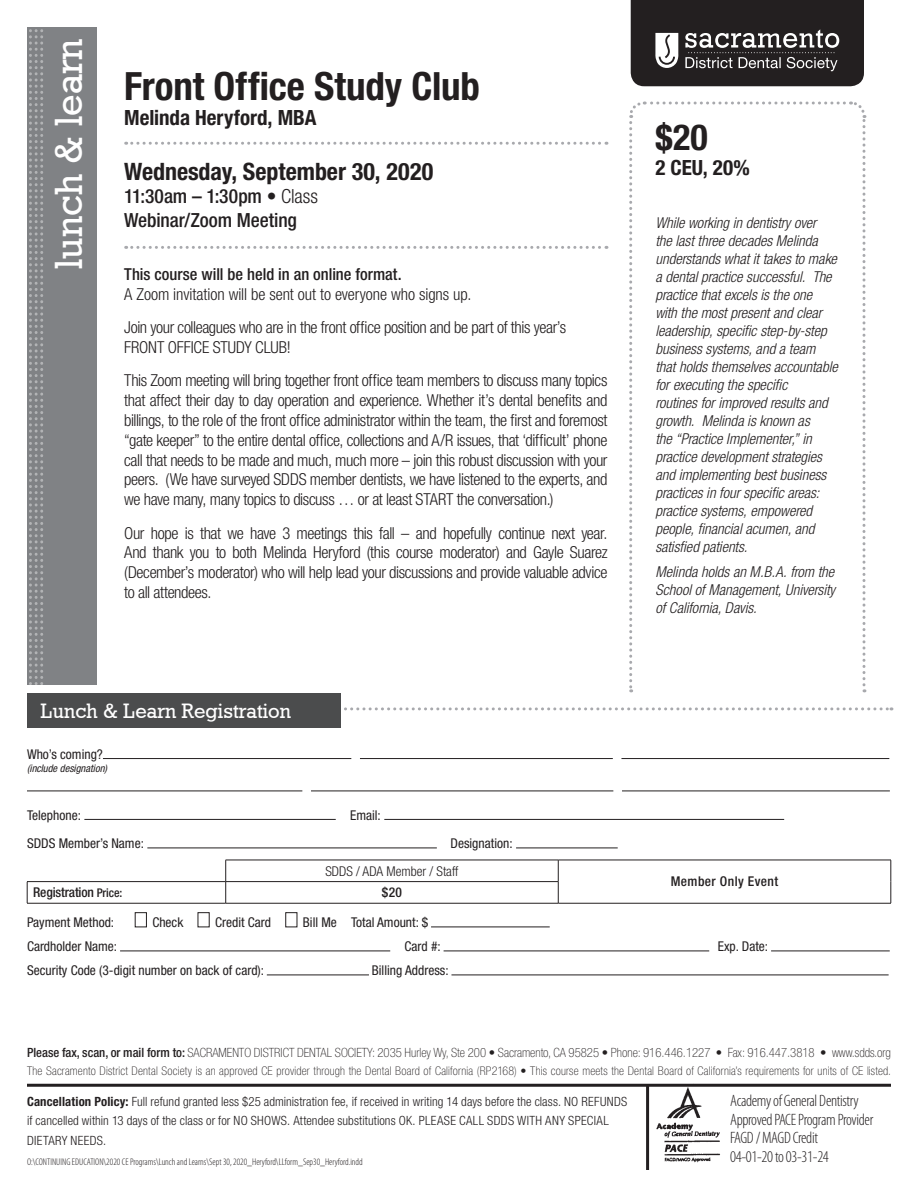
<style>
.page{position:relative;width:918px;height:1188px;background:#fff}
.page>*{position:absolute;margin:0;border:0;box-sizing:border-box;transform-origin:0 0}
.t1{font:39.6px "Granite";color:#fff}
.t2{font:700 condensed 39px "Helvetica Neue LT Std";letter-spacing:-.005em;color:#231f20}
.t3{font:700 condensed 36px "Helvetica Neue LT Std";color:#231f20}
.t4{font:700 condensed 24px "Helvetica Neue LT Std";color:#231f20}
.t5{font:700 condensed 21px "Helvetica Neue LT Std";color:#231f20}
.t6{font:21px "Granite";color:#fff}
.t7{font:500 condensed 19.5px "Helvetica Neue LT Std";letter-spacing:-.005em;color:#231f20}
.t8{font:300 condensed 16.5px/19.8px "Helvetica Neue LT Std";letter-spacing:-.02em;color:#231f20}
.t9{font:300 condensed 16.5px "Myriad Pro";letter-spacing:-.02em;color:#231f20}
.t10{font:italic 300 condensed 15px/18px "Helvetica Neue LT Std";color:#231f20}
.t11{font:condensed 13.5px "Helvetica Neue LT Std";color:#231f20}
.t12{font:300 condensed 13.5px "Helvetica Neue LT Std";color:#231f20}
.t13{font:500 condensed 13.5px "Helvetica Neue LT Std";letter-spacing:.03em;color:#231f20}
.t14{font:500 condensed 13.5px "Helvetica Neue LT Std";letter-spacing:-.01em;color:#231f20}
.t15{font:300 condensed 12.75px/19.5px "Helvetica Neue LT Std";letter-spacing:.01em;color:#231f20}
.t16{font:100 condensed 12.75px "Helvetica Neue LT Std";color:#231f20}
.t17{font:100 condensed 12px "Helvetica Neue LT Std";letter-spacing:.015em;color:#231f20}
.t18{font:italic condensed 10.5px "Helvetica Neue LT Std";color:#231f20}
.t19{font:300 condensed 9.75px "Myriad Pro";color:#231f20}
.s1{font-weight:300}
.s2{font-weight:500}
.s3{font-size:12px}
.s4{font-weight:700}
</style>
<div class="page">
<svg style="left:850px;top:101px;width:17px;height:591px"></svg>
<svg style="left:629px;top:101px;width:215px;height:591px"></svg>
<img style="left:656px;top:1087px;width:64px;height:76px">
<hr style="left:27px;top:1084px;width:864px;height:3px;background:#231f20">
<hr style="left:646px;top:1084px;width:3px;height:86px;background:#231f20">
<svg style="left:340px;top:707px;width:552px;height:3px"></svg>
<svg style="left:126px;top:142px;width:481px;height:3px"></svg>
<div style="left:27px;top:693px;width:313px;height:35px;background:#4b4c4d"></div>
<svg style="left:631px;top:0;width:233px;height:86px;background:#3b3839"></svg>
<div style="left:27px;top:27px;width:69px;height:658px;background:#808285"></div>
<svg style="left:29px;top:29px;width:14px;height:656px"></svg>
<svg style="left:126px;top:246px;width:481px;height:3px"></svg>
<hr style="left:103px;top:758px;width:248px;height:1px;background:#231f20">
<hr style="left:360px;top:758px;width:253px;height:1px;background:#231f20">
<hr style="left:621px;top:758px;width:268px;height:1px;background:#231f20">
<hr style="left:27px;top:791px;width:275px;height:1px;background:#231f20">
<hr style="left:311px;top:791px;width:302px;height:1px;background:#231f20">
<hr style="left:622px;top:791px;width:268px;height:1px;background:#231f20">
<hr style="left:84px;top:819px;width:252px;height:1px;background:#231f20">
<hr style="left:384px;top:819px;width:400px;height:1px;background:#231f20">
<hr style="left:147px;top:848px;width:290px;height:1px;background:#231f20">
<hr style="left:516px;top:848px;width:102px;height:1px;background:#231f20">
<hr style="left:226px;top:860px;width:332px;height:1px;background:#231f20">
<hr style="left:558px;top:860px;width:333px;height:1px;background:#231f20">
<hr style="left:27px;top:881px;width:199px;height:1px;background:#231f20">
<svg style="left:27px;top:882px;width:1px;height:21px"></svg>
<svg style="left:891px;top:860px;width:1px;height:43px"></svg>
<hr style="left:27px;top:903px;width:199px;height:1px;background:#231f20">
<hr style="left:226px;top:881px;width:332px;height:1px;background:#231f20">
<svg style="left:225px;top:860px;width:1px;height:43px"></svg>
<svg style="left:558px;top:860px;width:1px;height:43px"></svg>
<hr style="left:226px;top:903px;width:332px;height:1px;background:#231f20">
<hr style="left:558px;top:903px;width:333px;height:1px;background:#231f20">
<div style="left:135px;top:912px;width:12px;height:15px;border:1px solid #231f20"></div>
<hr style="left:431px;top:927px;width:119px;height:1px;background:#231f20">
<hr style="left:120px;top:951px;width:270px;height:1px;background:#231f20">
<hr style="left:444px;top:951px;width:265px;height:1px;background:#231f20">
<hr style="left:771px;top:951px;width:119px;height:1px;background:#231f20">
<hr style="left:267px;top:975px;width:102px;height:1px;background:#231f20">
<hr style="left:451px;top:975px;width:438px;height:1px;background:#231f20">
<p class="t1" style="left:44px;top:269px;width:232px;rotate:-90deg">lunch &amp; learn</p>
<p class="t2" style="left:124px;top:62px;width:357px">Front Office Study Club</p>
<p class="t5" style="left:124px;top:105px;width:194px">Melinda Heryford, MBA</p>
<p class="t4" style="left:124px;top:157px;width:311px">Wednesday, September 30, 2020</p>
<p class="t7" style="left:124px;top:185px;width:195px">11:30am – 1:30pm <span class="s1">• Class</span></p>
<p class="t7" style="left:124px;top:208px;width:174px">Webinar/Zoom Meeting</p>
<p class="t8" style="left:124px;top:264px;width:349px"><span class="s2">This course will be held in an online format.<br></span>A Zoom invitation will be sent out to everyone who signs up.</p>
<p class="t8" style="left:124px;top:318px;width:444px">Join your colleagues who are in the front office position and be part of this year’s<br>FRONT OFFICE STUDY CLUB!</p>
<p class="t8" style="left:124px;top:371px;width:485px;text-align:justify">This Zoom meeting will bring together front office team members to discuss many topics that affect their day to day operation and experience. Whether it’s dental benefits and billings, to the role of the front office administrator within the team, the first and foremost “gate keeper” to the entire dental office, collections and A/R issues, that ‘difficult’ phone call that needs to be made and much, much more – join this robust discussion with your peers. (We have surveyed SDDS member dentists, we have listened to the experts, and we have many, many topics to discuss … or at least START the conversation.)</p>
<p class="t8" style="left:124px;top:523px;width:485px;text-align:justify">Our hope is that we have 3 meetings this fall – and hopefully continue next year.<br>And thank you to both Melinda Heryford (this course moderator) and Gayle Suarez (December’s moderator) who will help lead your discussions and provide valuable advice to all attendees.</p>
<p class="t6" style="left:40px;top:698px;width:252px">Lunch &amp; Learn Registration</p>
<p class="t3" style="left:655px;top:115px;width:54px">$20</p>
<p class="t5" style="left:655px;top:155px;width:96px">2 CEU, 20%</p>
<p class="t10" style="left:655px;top:215px;width:184px">While working in dentistry over<br>the last three decades Melinda understands what it takes to make a dental practice successful. The practice that excels is the one<br>with the most present and clear leadership, specific step-by-step business systems, and a team that holds themselves accountable for executing the specific<br>routines for improved results and growth. Melinda is known as<br>the “Practice Implementer,” in practice development strategies and implementing best business practices in four specific areas: practice systems, empowered people, financial acumen, and satisfied patients.</p>
<p class="t10" style="left:655px;top:563px;width:181px;text-align:justify">Melinda holds an M.B.A. from the School of Management, University of California, Davis.</p>
<p class="t11" style="left:27px;top:746px;width:77px">Who’s coming?</p>
<p class="t18" style="left:27px;top:762px;width:82px">(include designation)</p>
<p class="t11" style="left:27px;top:807px;width:55px">Telephone:</p>
<p class="t11" style="left:350px;top:807px;width:32px">Email:</p>
<p class="t11" style="left:27px;top:836px;width:118px">SDDS Member’s Name:</p>
<p class="t11" style="left:451px;top:836px;width:64px">Designation:</p>
<p class="t12" style="left:325px;top:863px;width:135px">SDDS / ADA Member / Staff</p>
<p class="t13" style="left:671px;top:874px;width:109px">Member Only Event</p>
<p class="t14" style="left:33px;top:884px;width:91px">Registration <span class="s3">Price:</span></p>
<p class="t13" style="left:382px;top:884px;width:22px">$20</p>
<p class="t11" style="left:27px;top:915px;width:89px">Payment Method:</p>
<p class="t11" style="left:152px;top:915px;width:32px">Check</p>
<p class="t11" style="left:215px;top:915px;width:57px">Credit Card</p>
<p class="t11" style="left:303px;top:915px;width:127px">Bill Me Total Amount: $</p>
<p class="t11" style="left:27px;top:939px;width:92px">Cardholder Name:</p>
<p class="t11" style="left:405px;top:939px;width:38px">Card #:</p>
<p class="t11" style="left:718px;top:939px;width:52px">Exp. Date:</p>
<p class="t11" style="left:27px;top:963px;width:239px">Security Code (3-digit number on back of card):</p>
<p class="t11" style="left:372px;top:963px;width:78px">Billing Address:</p>
<p class="t16" style="left:27px;top:1046px;width:866px"><span class="s2">Please fax, scan, or mail form to:</span> SACRAMENTO DISTRICT DENTAL SOCIETY: 2035 Hurley Wy, Ste 200 • Sacramento, CA 95825 • Phone: 916.446.1227 • Fax: 916.447.3818 • www.sdds.org</p>
<p class="t17" style="left:27px;top:1064px;width:866px">The Sacramento District Dental Society is an approved CE provider through the Dental Board of California (RP2168) • This course meets the Dental Board of California’s requirements for units of CE listed.</p>
<p class="t15" style="left:27px;top:1091px;width:602px"><span class="s4">Cancellation Policy:</span> Full refund granted less $25 administration fee, if received in writing 14 days before the class. NO REFUNDS if cancelled within 13 days of the class or for NO SHOWS. Attendee substitutions OK. PLEASE CALL SDDS WITH ANY SPECIAL<br>DIETARY NEEDS.</p>
<p class="t9" style="left:730px;top:1092px;width:130px">Academy of General Dentistry</p>
<p class="t9" style="left:730px;top:1111px;width:145px">Approved PACE Program Provider</p>
<p class="t9" style="left:730px;top:1129px;width:89px">FAGD / MAGD Credit</p>
<p class="t9" style="left:730px;top:1148px;width:100px">04-01-20 to 03-31-24</p>
<p class="t19" style="left:27px;top:1157px;width:337px">O:\CONTINUING EDUCATION\2020 CE Programs\Lunch and Learns\Sept 30, 2020_Heryford\LLform_Sep30_Heryford.indd</p>
</div>
